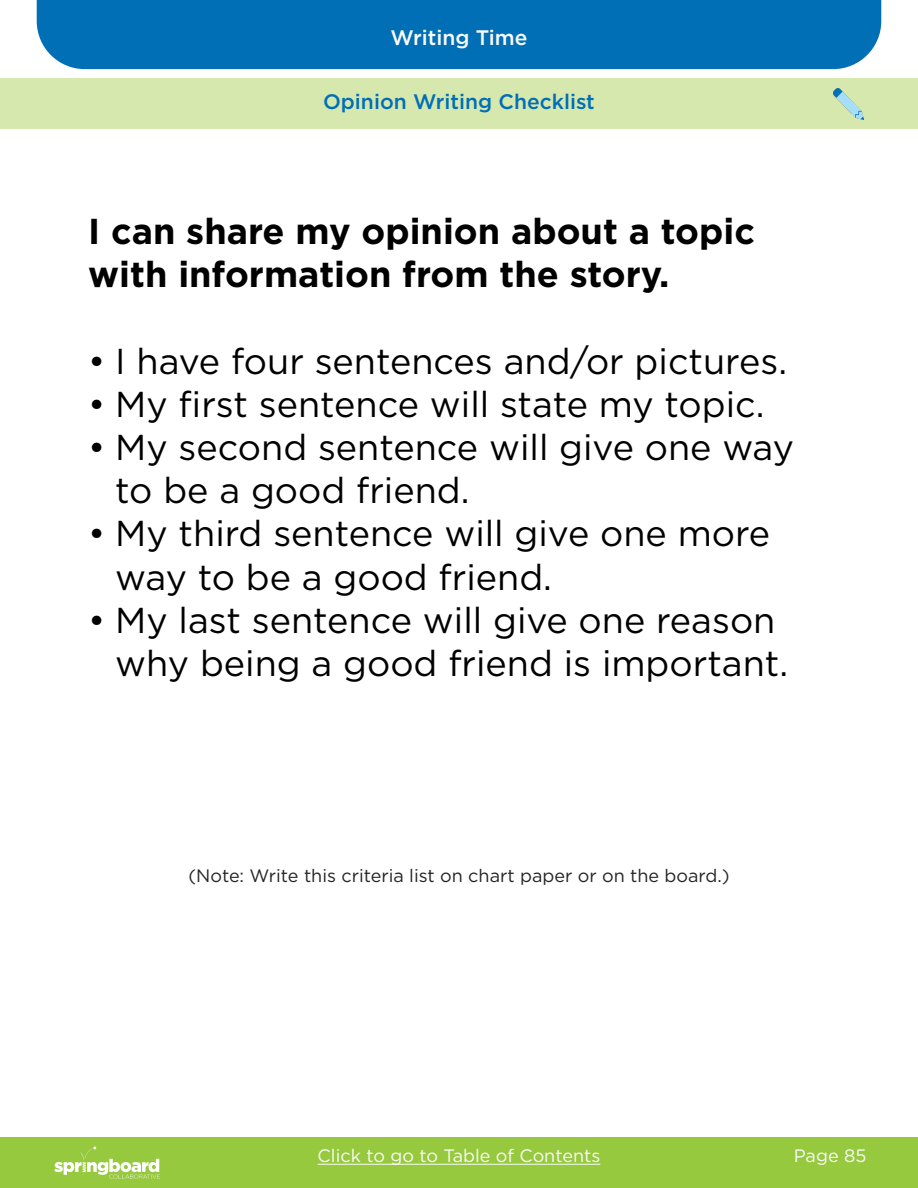
<style>
.page{position:relative;width:918px;height:1188px;background:#fff}
.page>*{position:absolute;margin:0;border:0;box-sizing:border-box;transform-origin:0 0}
.t1{font:36px/43.2px "Gotham";color:#000}
.t2{font:700 36px/43.2px "Gotham";color:#000}
.t3{font:500 21px "Gotham";color:#006fb6}
.t4{font:500 21px "Gotham";color:#fafafa}
.t5{font:18px "Gotham";color:#242424}
.t6{font:18px "Gotham";color:#fafafa}
</style>
<div class="page">
<div style="left:0;top:1137px;width:918px;height:51px;background:#97c93e"></div>
<svg style="left:54px;top:1147px;width:106px;height:32px"></svg>
<div style="left:37px;top:0;width:844px;height:69px;background:#006fb6"></div>
<hr style="left:318px;top:1164px;width:282px;height:1px;background:#fafafa">
<div style="left:0;top:79px;width:918px;height:50px;background:#d7e8af"></div>
<img style="left:834px;top:88px;width:30px;height:31px">
<p class="t4" style="left:390px;top:23px;width:139px">Writing Time</p>
<p class="t3" style="left:323px;top:88px;width:273px">Opinion Writing Checklist</p>
<p class="t2" style="left:88px;top:209px;width:668px">I can share my opinion about a topic with information from the story.</p>
<p class="t1" style="left:88px;top:338px;width:700px">• I have four sentences and/or pictures.</p>
<p class="t1" style="left:88px;top:382px;width:678px">• My first sentence will state my topic.</p>
<p class="t1" style="left:115px;top:425px;width:680px;text-indent:-27px">• My second sentence will give one way to be a good friend.</p>
<p class="t1" style="left:115px;top:511px;width:656px;text-indent:-27px">• My third sentence will give one more way to be a good friend.</p>
<p class="t1" style="left:115px;top:598px;width:674px;text-indent:-27px">• My last sentence will give one reason why being a good friend is important.</p>
<p class="t5" style="left:188px;top:864px;width:543px">(Note: Write this criteria list on chart paper or on the board.)</p>
<p class="t6" style="left:318px;top:1145px;width:284px">Click to go to Table of Contents</p>
<p class="t6" style="left:794px;top:1145px;width:74px">Page 85</p>
</div>
